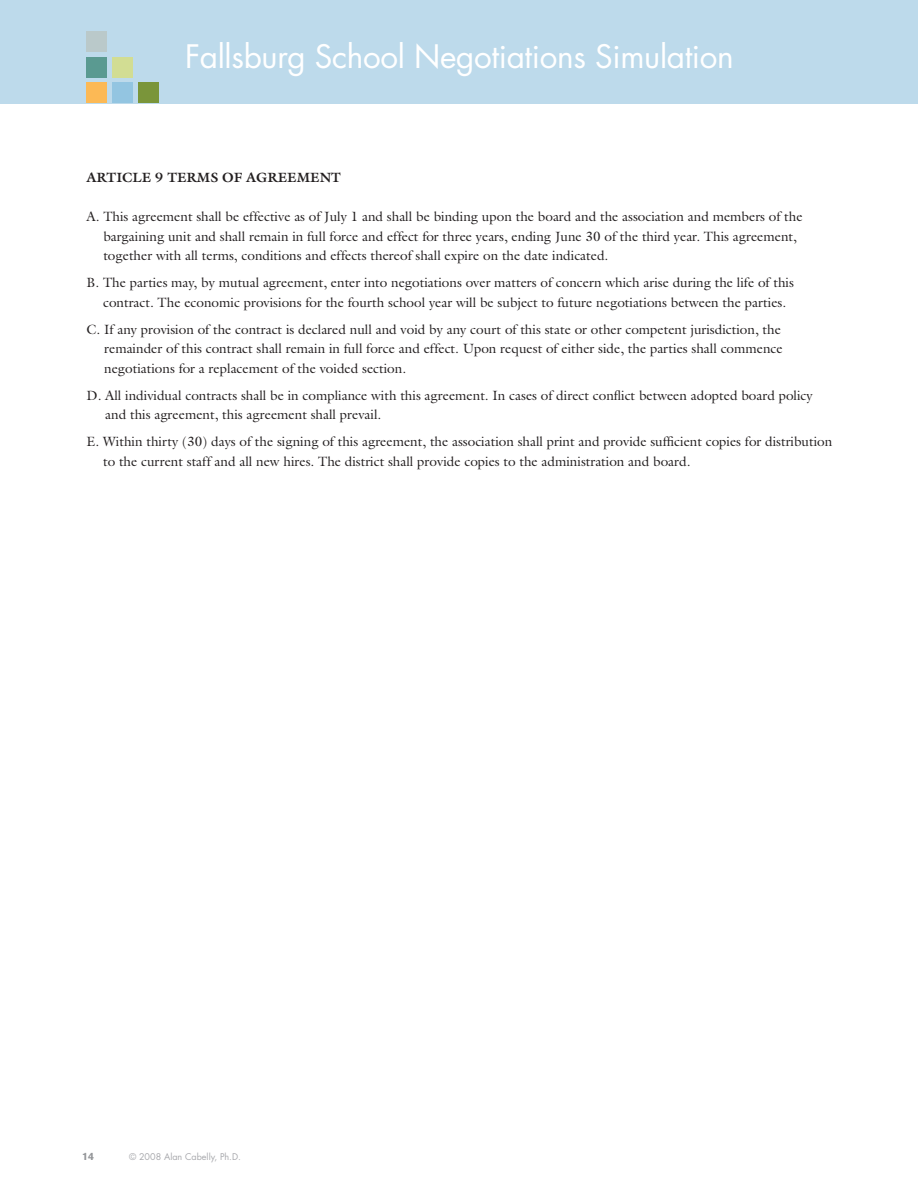
<style>
.page{position:relative;width:918px;height:1188px;background:#fff}
.page>*{position:absolute;margin:0;border:0;box-sizing:border-box;transform-origin:0 0}
.t1{font:31.5px "Futura";letter-spacing:-.01em;color:#fff}
.Body_ITC_Galliard_9{font:13.5px/19.5px "Galliard";color:#231f20}
.Body_ITC_Galliard_9-2{font:700 13.5px "Galliard";color:#231f20}
.t2{font:700 10.5px "Akzidenz Grotesk BE";color:#939598}
.t3{font:9px "Futura";color:#a8a9ad}
</style>
<div class="page">
<div style="left:1px;top:0;width:917px;height:103px;background:#bddaeb"></div>
<div style="left:86px;top:32px;width:21px;height:20px;background:#bac9ca"></div>
<div style="left:138px;top:82px;width:20px;height:21px;background:#7a953a"></div>
<div style="left:86px;top:57px;width:21px;height:20px;background:#5a9a91"></div>
<div style="left:112px;top:57px;width:21px;height:20px;background:#d2dd93"></div>
<div style="left:86px;top:82px;width:21px;height:21px;background:#fcb955"></div>
<div style="left:112px;top:82px;width:21px;height:21px;background:#93c5e1"></div>
<h1 class="t1" style="left:185px;top:37px;width:550px">Fallsburg School Negotiations Simulation</h1>
<p class="Body_ITC_Galliard_9-2" style="left:87px;top:169px;width:256px">ARTICLE 9 TERMS OF AGREEMENT</p>
<p class="Body_ITC_Galliard_9" style="left:103px;top:207px;width:701px;text-indent:-17px">A. This agreement shall be effective as of July 1 and shall be binding upon the board and the association and members of the bargaining unit and shall remain in full force and effect for three years, ending June 30 of the third year. This agreement, together with all terms, conditions and effects thereof shall expire on the date indicated.</p>
<p class="Body_ITC_Galliard_9" style="left:103px;top:273px;width:692px;text-indent:-16px">B. The parties may, by mutual agreement, enter into negotiations over matters of concern which arise during the life of this contract. The economic provisions for the fourth school year will be subject to future negotiations between the parties.</p>
<p class="Body_ITC_Galliard_9" style="left:104px;top:319px;width:680px;text-indent:-18px">C. If any provision of the contract is declared null and void by any court of this state or other competent jurisdiction, the remainder of this contract shall remain in full force and effect. Upon request of either side, the parties shall commence negotiations for a replacement of the voided section.</p>
<p class="Body_ITC_Galliard_9" style="left:105px;top:385px;width:709px;text-indent:-19px">D. All individual contracts shall be in compliance with this agreement. In cases of direct conflict between adopted board policy and this agreement, this agreement shall prevail.</p>
<p class="Body_ITC_Galliard_9" style="left:103px;top:432px;width:731px;text-indent:-16px">E. Within thirty (30) days of the signing of this agreement, the association shall print and provide sufficient copies for distribution to the current staff and all new hires. The district shall provide copies to the administration and board.</p>
<p class="t2" style="left:82px;top:1150px;width:13px">14</p>
<p class="t3" style="left:129px;top:1151px;width:113px">© 2008 Alan Cabelly, Ph.D.</p>
</div>
